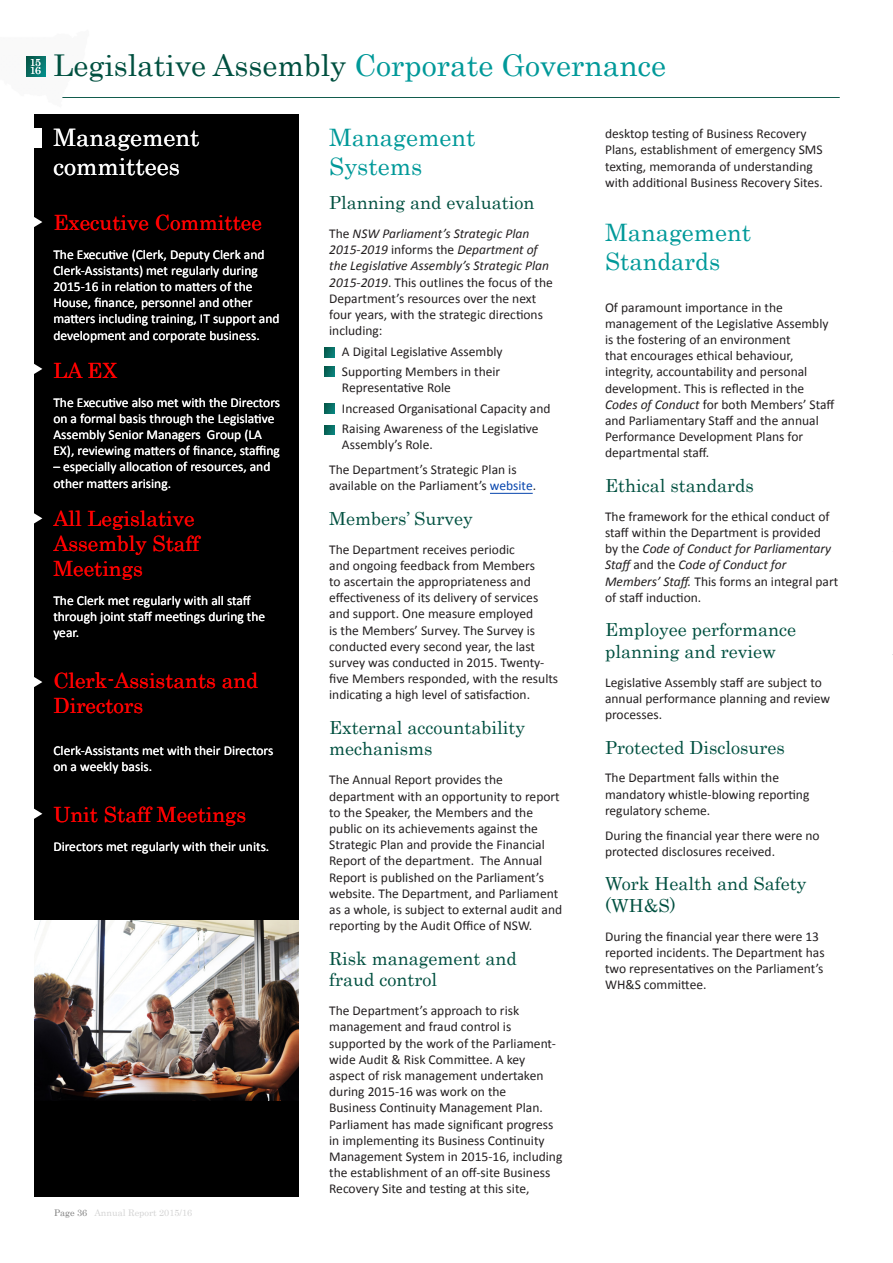
<style>
.page{position:relative;width:893px;height:1263px;background:#fff}
.page>*{position:absolute;margin:0;border:0;box-sizing:border-box;transform-origin:0 0}
.t1{font:30px "Century";color:#005040}
.t2{font:24px/28.8px "Century";color:#099}
.t3{font:24px/28.8px "Century";color:#fff}
.t4{font:21px/25.2px "Century";color:#f00}
.t5{font:18px/21.6px "Century";color:#005040}
.t6{font:13.5px/16.2px "Calibri";color:#231f20}
.t7{font:13.5px/16.2px "Calibri";color:#fff}
.t8{font:10.5px/8.1px "Century";color:#fff}
.t9{font:9.15px "Century";color:#d3d3d3}
.s1{color:#099}
.s2{color:#808080}
.s3{font-style:italic}
.s4{color:#0645ad}
</style>
<div class="page">
<div style="left:32px;top:114px;width:271px;height:807px;background:#000"></div>
<hr style="left:490px;top:493px;width:43px;height:1px;background:#0645ad">
<hr style="left:62px;top:97px;width:778px;height:1px;background:#005040">
<img style="left:26px;top:57px;width:20px;height:19px">
<img style="left:34px;top:921px;width:265px;height:180px">
<div style="left:32px;top:1101px;width:271px;height:95px;background:#000"></div>
<svg style="left:324px;top:348px;width:10px;height:9px"></svg>
<svg style="left:324px;top:367px;width:10px;height:9px"></svg>
<svg style="left:324px;top:425px;width:10px;height:10px"></svg>
<svg style="left:324px;top:404px;width:10px;height:9px"></svg>
<div style="left:23px;top:128px;width:18px;height:20px;background:#fff"></div>
<svg style="left:33px;top:210px;width:9px;height:24px"></svg>
<svg style="left:33px;top:357px;width:9px;height:24px"></svg>
<svg style="left:33px;top:506px;width:9px;height:25px"></svg>
<svg style="left:33px;top:670px;width:9px;height:24px"></svg>
<svg style="left:33px;top:801px;width:9px;height:25px"></svg>
<div style="left:300px;top:111px;width:8px;height:1092px;background:#fff"></div>
<p class="t8" style="left:29px;top:58px;width:13px">15<br>16</p>
<p class="t1" style="left:53px;top:40px;width:614px">Legislative Assembly <span class="s1">Corporate Governance</span></p>
<h2 class="t3" style="left:53px;top:121px;width:148px">Management committees</h2>
<h3 class="t4" style="left:53px;top:208px;width:210px">Executive Committee</h3>
<p class="t7" style="left:53px;top:246px;width:228px">The Executive (Clerk, Deputy Clerk and Clerk-Assistants) met regularly during 2015-16 in relation to matters of the House, finance, personnel and other matters including training, IT support and development and corporate business.</p>
<h3 class="t4" style="left:53px;top:356px;width:65px">LA EX</h3>
<p class="t7" style="left:53px;top:394px;width:228px">The Executive also met with the Directors on a formal basis through the Legislative Assembly Senior Managers Group (LA EX), reviewing matters of finance, staffing</p>
<p class="t7" style="left:53px;top:459px;width:219px">– especially allocation of resources, and other matters arising.</p>
<h3 class="t4" style="left:53px;top:503px;width:148px">All Legislative<br>Assembly Staff<br>Meetings</h3>
<p class="t7" style="left:53px;top:592px;width:213px">The Clerk met regularly with all staff through joint staff meetings during the year.</p>
<h3 class="t4" style="left:53px;top:666px;width:206px">Clerk-Assistants and<br>Directors</h3>
<p class="t7" style="left:53px;top:742px;width:221px">Clerk-Assistants met with their Directors on a weekly basis.</p>
<h3 class="t4" style="left:53px;top:800px;width:194px">Unit Staff Meetings</h3>
<p class="t7" style="left:53px;top:838px;width:217px">Directors met regularly with their units.</p>
<p class="t7" style="left:192px;top:278px;width:10px">t</p>
<p class="t7" style="left:71px;top:311px;width:10px">t</p>
<p class="t7" style="left:151px;top:443px;width:10px">t</p>
<p class="t7" style="left:256px;top:443px;width:12px">f</p>
<p class="t7" style="left:104px;top:475px;width:10px">t</p>
<p class="t7" style="left:243px;top:592px;width:6px">f</p>
<p class="t7" style="left:144px;top:608px;width:6px">f</p>
<p class="t9" style="left:54px;top:1205px;width:140px"><span class="s2">Page 36</span> Annual Report 2015/16</p>
<h2 class="t2" style="left:329px;top:121px;width:148px">Management<br>Systems</h2>
<h3 class="t5" style="left:329px;top:190px;width:207px">Planning and evaluation</h3>
<p class="t6" style="left:329px;top:225px;width:225px">The <span class="s3">NSW Parliament’s Strategic Plan 2015-2019</span> informs the <span class="s3">Department of the Legislative Assembly’s Strategic Plan 2015-2019</span>. This outlines the focus of the Department’s resources over the next four years, with the strategic directions including:</p>
<p class="t6" style="left:342px;top:341px;width:162px;line-height:20.4px">A Digital Legislative Assembly<br>Supporting Members in their</p>
<p class="t6" style="left:342px;top:378px;width:210px;line-height:20.4px">Representative Role<br>Increased Organisational Capacity and<br>Raising Awareness of the Legislative</p>
<p class="t6" style="left:329px;top:433px;width:189px;line-height:24.8px;text-indent:13px">Assembly’s Role.<br>The Department’s Strategic Plan is</p>
<p class="t6" style="left:329px;top:478px;width:208px">available on the Parliament’s <span class="s4">website</span>.</p>
<h3 class="t5" style="left:329px;top:506px;width:145px">Members’ Survey</h3>
<p class="t6" style="left:329px;top:541px;width:231px">The Department receives periodic<br>and ongoing feedback from Members<br>to ascertain the appropriateness and effectiveness of its delivery of services and support. One measure employed<br>is the Members’ Survey. The Survey is conducted every second year, the last survey was conducted in 2015. Twenty&shy;five Members responded, with the results indicating a high level of satisfaction.</p>
<h3 class="t5" style="left:329px;top:715px;width:198px">External accountability mechanisms</h3>
<p class="t6" style="left:329px;top:772px;width:234px">The Annual Report provides the department with an opportunity to report to the Speaker, the Members and the public on its achievements against the Strategic Plan and provide the Financial Report of the department. The Annual Report is published on the Parliament’s website. The Department, and Parliament as a whole, is subject to external audit and reporting by the Audit Office of NSW.</p>
<h3 class="t5" style="left:329px;top:946px;width:189px">Risk management and fraud control</h3>
<p class="t6" style="left:329px;top:1002px;width:235px">The Department’s approach to risk management and fraud control is supported by the work of the Parliament&shy;wide Audit &amp; Risk Committee. A key aspect of risk management undertaken during 2015-16 was work on the<br>Business Continuity Management Plan.<br>Parliament has made significant progress in implementing its Business Continuity Management System in 2015-16, including the establishment of an off-site Business Recovery Site and testing at this site,</p>
<p class="t6" style="left:605px;top:126px;width:219px">desktop testing of Business Recovery Plans, establishment of emergency SMS texting, memoranda of understanding with additional Business Recovery Sites.</p>
<h2 class="t2" style="left:605px;top:216px;width:148px">Management<br>Standards</h2>
<p class="t6" style="left:605px;top:299px;width:231px">Of paramount importance in the management of the Legislative Assembly is the fostering of an environment<br>that encourages ethical behaviour, integrity, accountability and personal development. This is reflected in the <span class="s3">Codes of Conduct</span> for both Members’ Staff and Parliamentary Staff and the annual Performance Development Plans for departmental staff.</p>
<h3 class="t5" style="left:605px;top:473px;width:150px">Ethical standards</h3>
<p class="t6" style="left:605px;top:508px;width:235px">The framework for the ethical conduct of staff within the Department is provided<br>by the <span class="s3">Code of Conduct for Parliamentary Staff</span> and the <span class="s3">Code of Conduct for Members’ Staff.</span> This forms an integral part of staff induction.</p>
<h3 class="t5" style="left:605px;top:617px;width:192px">Employee performance planning and review</h3>
<p class="t6" style="left:605px;top:674px;width:227px">Legislative Assembly staff are subject to annual performance planning and review processes.</p>
<h3 class="t5" style="left:605px;top:735px;width:181px">Protected Disclosures</h3>
<p class="t6" style="left:605px;top:770px;width:206px">The Department falls within the mandatory whistle-blowing reporting regulatory scheme.</p>
<p class="t6" style="left:605px;top:827px;width:216px">During the financial year there were no protected disclosures received.</p>
<h3 class="t5" style="left:605px;top:871px;width:203px">Work Health and Safety (WH&amp;S)</h3>
<p class="t6" style="left:605px;top:928px;width:221px">During the financial year there were 13 reported incidents. The Department has two representatives on the Parliament’s WH&amp;S committee.</p>
</div>
